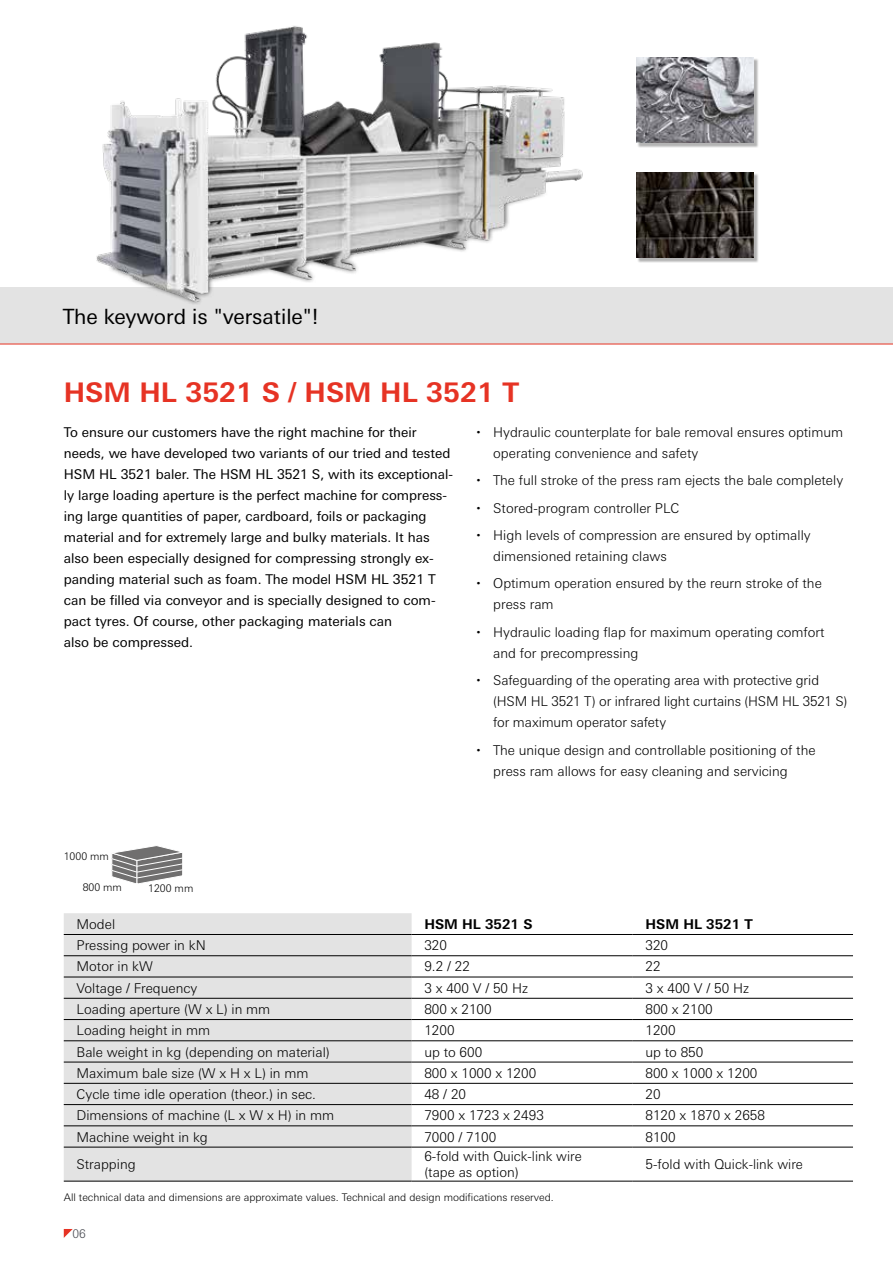
<style>
.page{position:relative;width:893px;height:1263px;background:#fff}
.page>*{position:absolute;margin:0;border:0;box-sizing:border-box;transform-origin:0 0}
.t1{font:700 27px "Univers Next W1 G";color:#e63324}
.t2{font:21px "Univers Next W1 G";color:#000}
.t3{font:300 13.5px/27.5px "Univers Next W1 G";color:#000}
.t4{font:13.5px/21px "Univers Next W1 G";color:#000}
.t5{font:700 13.5px "Univers Next W1 G";color:#000}
.t6{font:300 12px "Univers Next W1 G";color:#494b52}
.t7{font:300 10.5px "Univers Next W1 G";color:#000}
</style>
<div class="page">
<div style="left:0;top:287px;width:893px;height:56px;background:#e3e3e3"></div>
<hr style="left:0;top:344px;width:893px;height:1px;background:#e63324">
<img style="left:96px;top:26px;width:487px;height:278px">
<svg style="left:111px;top:846px;width:72px;height:38px"></svg>
<svg style="left:64px;top:1229px;width:9px;height:9px"></svg>
<div style="left:637px;top:173px;width:122px;height:90px;background:#000;opacity:.3"></div>
<img style="left:636px;top:172px;width:118px;height:86px">
<div style="left:637px;top:58px;width:122px;height:90px;background:#000;opacity:.3"></div>
<img style="left:636px;top:57px;width:118px;height:86px">
<div style="left:64px;top:913px;width:348px;height:268px;background:#e3e3e3"></div>
<hr style="left:64px;top:934px;width:348px;height:1px;background:#000">
<hr style="left:64px;top:955px;width:348px;height:1px;background:#000">
<hr style="left:64px;top:977px;width:348px;height:1px;background:#000">
<hr style="left:64px;top:998px;width:348px;height:1px;background:#000">
<hr style="left:64px;top:1019px;width:348px;height:1px;background:#000">
<hr style="left:64px;top:1040px;width:348px;height:1px;background:#000">
<hr style="left:64px;top:1062px;width:348px;height:1px;background:#000">
<hr style="left:64px;top:1083px;width:348px;height:1px;background:#000">
<hr style="left:64px;top:1104px;width:348px;height:1px;background:#000">
<hr style="left:64px;top:1125px;width:348px;height:1px;background:#000">
<hr style="left:64px;top:1147px;width:348px;height:1px;background:#000">
<hr style="left:64px;top:1181px;width:348px;height:1px;background:#000">
<hr style="left:412px;top:1181px;width:221px;height:1px;background:#000">
<hr style="left:412px;top:934px;width:221px;height:1px;background:#000">
<hr style="left:633px;top:934px;width:220px;height:1px;background:#000">
<hr style="left:412px;top:955px;width:221px;height:1px;background:#000">
<hr style="left:633px;top:955px;width:220px;height:1px;background:#000">
<hr style="left:412px;top:977px;width:221px;height:1px;background:#000">
<hr style="left:633px;top:977px;width:220px;height:1px;background:#000">
<hr style="left:412px;top:998px;width:221px;height:1px;background:#000">
<hr style="left:633px;top:998px;width:220px;height:1px;background:#000">
<hr style="left:412px;top:1019px;width:221px;height:1px;background:#000">
<hr style="left:633px;top:1019px;width:220px;height:1px;background:#000">
<hr style="left:412px;top:1040px;width:221px;height:1px;background:#000">
<hr style="left:633px;top:1040px;width:220px;height:1px;background:#000">
<hr style="left:412px;top:1062px;width:221px;height:1px;background:#000">
<hr style="left:633px;top:1062px;width:220px;height:1px;background:#000">
<hr style="left:412px;top:1083px;width:221px;height:1px;background:#000">
<hr style="left:633px;top:1083px;width:220px;height:1px;background:#000">
<hr style="left:412px;top:1104px;width:221px;height:1px;background:#000">
<hr style="left:633px;top:1104px;width:220px;height:1px;background:#000">
<hr style="left:412px;top:1125px;width:221px;height:1px;background:#000">
<hr style="left:633px;top:1125px;width:220px;height:1px;background:#000">
<hr style="left:412px;top:1147px;width:221px;height:1px;background:#000">
<hr style="left:633px;top:1147px;width:220px;height:1px;background:#000">
<hr style="left:633px;top:1181px;width:220px;height:1px;background:#000">
<h2 class="t2" style="left:63px;top:304px;width:257px">The keyword is "versatile"!</h2>
<h1 class="t1" style="left:64px;top:376px;width:457px">HSM HL 3521 S / HSM HL 3521 T</h1>
<p class="t4" style="left:64px;top:422px;width:391px">To ensure our customers have the right machine for their needs, we have developed two variants of our tried and tested HSM HL 3521 baler. The HSM HL 3521 S, with its exceptional&shy;ly large loading aperture is the perfect machine for compress&shy;ing large quantities of paper, cardboard, foils or packaging material and for extremely large and bulky materials. It has also been especially designed for compressing strongly ex&shy;panding material such as foam. The model HSM HL 3521 T can be filled via conveyor and is specially designed to com&shy;pact tyres. Of course, other packaging materials can<br>also be compressed.</p>
<p class="t3" style="left:493px;top:421px;width:352px;line-height:21px">Hydraulic counterplate for bale removal ensures optimum operating convenience and safety</p>
<p class="t3" style="left:493px;top:467px;width:351px">The full stroke of the press ram ejects the bale completely<br>Stored-program controller PLC<br>High levels of compression are ensured by optimally</p>
<p class="t3" style="left:493px;top:542px;width:330px">dimensioned retaining claws<br>Optimum operation ensured by the reurn stroke of the</p>
<p class="t3" style="left:493px;top:591px;width:333px">press ram<br>Hydraulic loading flap for maximum operating comfort</p>
<p class="t3" style="left:493px;top:639px;width:327px">and for precompressing<br>Safeguarding of the operating area with protective grid</p>
<p class="t3" style="left:493px;top:691px;width:356px;line-height:21px">(HSM HL 3521 T) or infrared light curtains (HSM HL 3521 S) for maximum operator safety</p>
<p class="t3" style="left:493px;top:739px;width:324px;line-height:21px">The unique design and controllable positioning of the press ram allows for easy cleaning and servicing</p>
<p class="t7" style="left:64px;top:850px;width:47px">1000 mm</p>
<p class="t7" style="left:83px;top:881px;width:41px">800 mm</p>
<p class="t7" style="left:148px;top:882px;width:47px">1200 mm</p>
<p class="t3" style="left:77px;top:910px;width:40px">Model</p>
<p class="t5" style="left:424px;top:916px;width:110px">HSM HL 3521 S</p>
<p class="t5" style="left:645px;top:916px;width:109px">HSM HL 3521 T</p>
<p class="t3" style="left:77px;top:931px;width:131px">Pressing power in kN</p>
<p class="t3" style="left:424px;top:931px;width:24px">320</p>
<p class="t3" style="left:645px;top:931px;width:24px">320</p>
<p class="t3" style="left:77px;top:953px;width:78px">Motor in kW</p>
<p class="t3" style="left:424px;top:953px;width:47px">9.2 / 22</p>
<p class="t3" style="left:645px;top:953px;width:17px">22</p>
<p class="t3" style="left:77px;top:974px;width:122px">Voltage / Frequency</p>
<p class="t3" style="left:424px;top:974px;width:105px">3 x 400 V / 50 Hz</p>
<p class="t3" style="left:645px;top:974px;width:105px">3 x 400 V / 50 Hz</p>
<p class="t3" style="left:77px;top:995px;width:195px">Loading aperture (W x L) in mm</p>
<p class="t3" style="left:424px;top:995px;width:69px">800 x 2100</p>
<p class="t3" style="left:645px;top:995px;width:69px">800 x 2100</p>
<p class="t3" style="left:77px;top:1017px;width:135px">Loading height in mm</p>
<p class="t3" style="left:424px;top:1017px;width:32px">1200</p>
<p class="t3" style="left:645px;top:1017px;width:32px">1200</p>
<p class="t3" style="left:77px;top:1038px;width:255px">Bale weight in kg (depending on material)</p>
<p class="t3" style="left:424px;top:1038px;width:59px">up to 600</p>
<p class="t3" style="left:645px;top:1038px;width:59px">up to 850</p>
<p class="t3" style="left:77px;top:1059px;width:234px">Maximum bale size (W x H x L) in mm</p>
<p class="t3" style="left:424px;top:1059px;width:113px">800 x 1000 x 1200</p>
<p class="t3" style="left:645px;top:1059px;width:113px">800 x 1000 x 1200</p>
<p class="t3" style="left:77px;top:1080px;width:241px">Cycle time idle operation (theor.) in sec.</p>
<p class="t3" style="left:424px;top:1080px;width:43px">48 / 20</p>
<p class="t3" style="left:645px;top:1080px;width:17px">20</p>
<p class="t3" style="left:77px;top:1102px;width:259px">Dimensions of machine (L x W x H) in mm</p>
<p class="t3" style="left:424px;top:1102px;width:121px">7900 x 1723 x 2493</p>
<p class="t3" style="left:645px;top:1102px;width:121px">8120 x 1870 x 2658</p>
<p class="t3" style="left:77px;top:1123px;width:133px">Machine weight in kg</p>
<p class="t3" style="left:424px;top:1123px;width:73px">7000 / 7100</p>
<p class="t3" style="left:645px;top:1123px;width:32px">8100</p>
<p class="t3" style="left:77px;top:1150px;width:61px">Strapping</p>
<p class="t3" style="left:424px;top:1148px;width:159px;line-height:16.5px">6-fold with Quick-link wire (tape as option)</p>
<p class="t3" style="left:645px;top:1150px;width:159px">5-fold with Quick-link wire</p>
<p class="t7" style="left:64px;top:1191px;width:491px">All technical data and dimensions are approximate values. Technical and design modifications reserved.</p>
<p class="t6" style="left:72px;top:1227px;width:15px">06</p>
</div>
